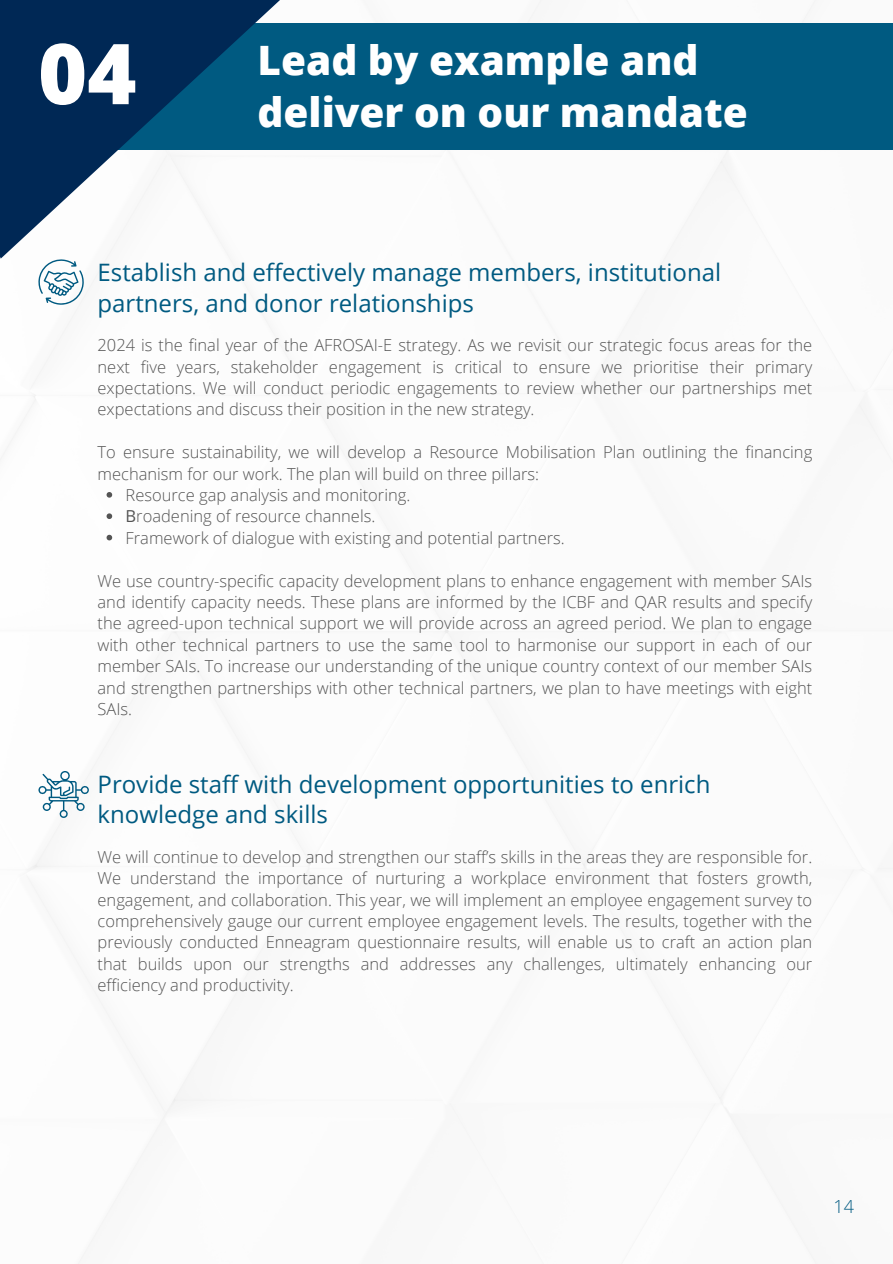
<style>
.page{position:relative;width:893px;height:1264px;background:#fff}
.page>*{position:absolute;margin:0;border:0;box-sizing:border-box;transform-origin:0 0}
.t1{font:800 84px "Open Sans";color:#fff}
.t2{font:800 40.5px/51.8px "Open Sans";color:#fff}
.t3{font:24px/30.3px "Open Sans";color:#005a81}
.t4{font:300 18px "Open Sans";color:#005a81}
.t5{font:300 16.5px/21.3px "Open Sans";color:#545454;text-align:justify}
.s1{font-weight:400}
</style>
<div class="page">
<div style="left:0;top:23px;width:892px;height:126px;background:#005a81"></div>
<svg style="left:0;top:0;width:300px;height:259px"></svg>
<svg style="left:38px;top:259px;width:46px;height:46px"></svg>
<svg style="left:38px;top:771px;width:51px;height:47px"></svg>
<svg style="left:106px;top:492px;width:6px;height:5px"></svg>
<svg style="left:106px;top:513px;width:6px;height:6px"></svg>
<svg style="left:106px;top:535px;width:6px;height:5px"></svg>
<p class="t1" style="left:38px;top:14px;width:100px">04</p>
<p class="t2" style="left:257px;top:33px;width:492px">Lead by example and deliver on our mandate</p>
<p class="t3" style="left:97px;top:257px;width:625px">Establish and effectively manage members, institutional partners, and donor relationships</p>
<h1 class="t5" style="left:97px;top:334px;width:716px">2024 is the final year of the AFROSAI-E strategy. As we revisit our strategic focus areas for the next five years, stakeholder engagement is critical to ensure we prioritise their primary expectations. We will conduct periodic engagements to review whether our partnerships met expectations and discuss their position in the new strategy.</h1>
<p class="t5" style="left:97px;top:441px;width:716px">To ensure sustainability, we will develop a Resource Mobilisation Plan outlining the financing mechanism for our work. The plan will build on three pillars:</p>
<h2 class="t5" style="left:126px;top:484px;width:286px">Resource gap analysis and monitoring.</h2>
<p class="t5" style="left:126px;top:505px;width:251px"><span class="s1">B</span>roadening of resource channels.</p>
<p class="t5" style="left:126px;top:526px;width:440px">Framework of dialogue with existing and potential partners.</p>
<p class="t5" style="left:97px;top:569px;width:716px">We use country-specific capacity development plans to enhance engagement with member SAIs and identify capacity needs. These plans are informed by the ICBF and QAR results and specify the agreed-upon technical support we will provide across an agreed period. We plan to engage with other technical partners to use the same tool to harmonise our support in each of our member SAIs. To increase our understanding of the unique country context of our member SAIs and strengthen partnerships with other technical partners, we plan to have meetings with eight SAIs.</p>
<p class="t3" style="left:97px;top:768px;width:614px">Provide staff with development opportunities to enrich knowledge and skills</p>
<h2 class="t5" style="left:97px;top:845px;width:716px">We will continue to develop and strengthen our staff’s skills in the areas they are responsible for.<br>We understand the importance of nurturing a workplace environment that fosters growth, engagement, and collaboration. This year, we will implement an employee engagement survey to comprehensively gauge our current employee engagement levels. The results, together with the previously conducted Enneagram questionnaire results, will enable us to craft an action plan that builds upon our strengths and addresses any challenges, ultimately enhancing our efficiency and productivity.</h2>
<p class="t4" style="left:833px;top:1193px;width:22px">14</p>
</div>
